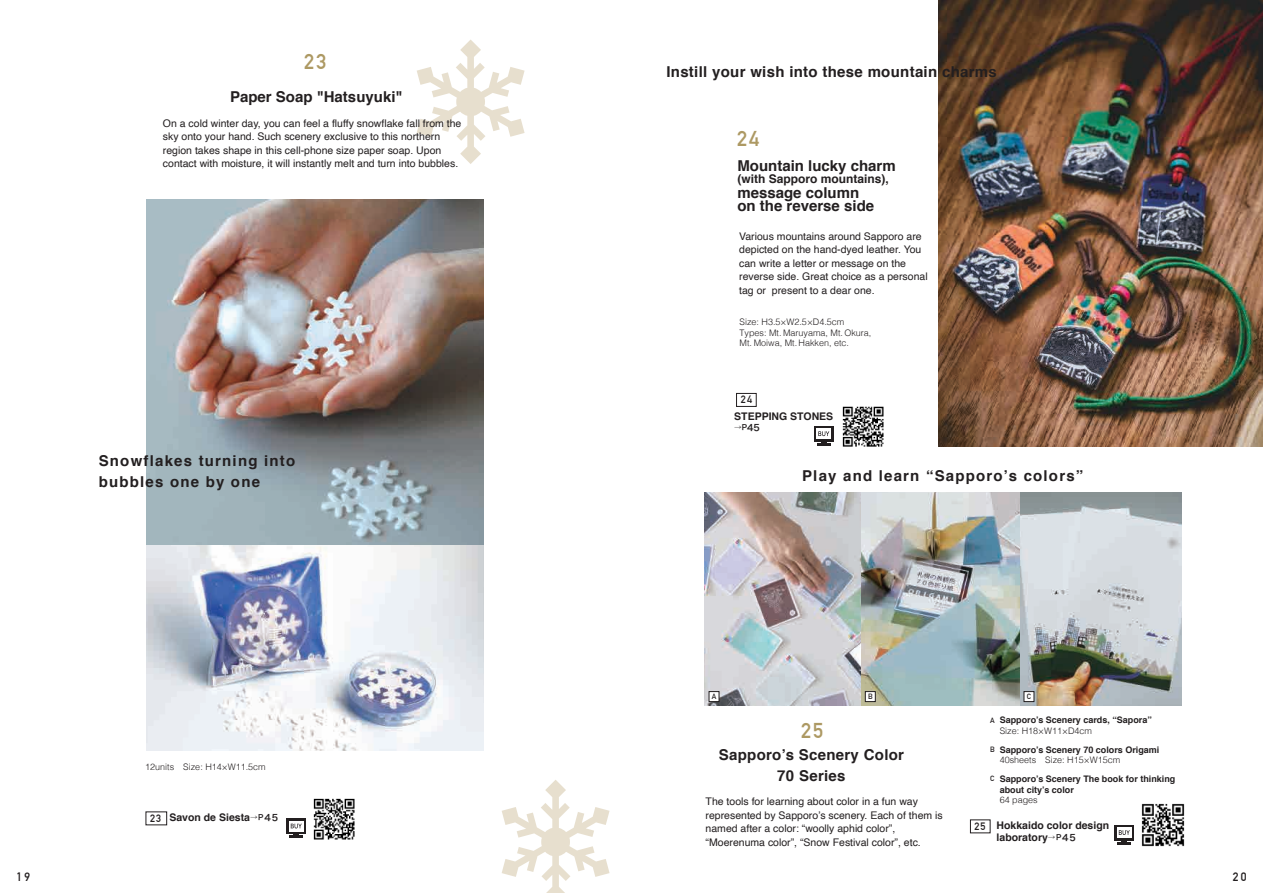
<style>
.page{position:relative;width:1263px;height:893px;background:#fff}
.page>*{position:absolute;margin:0;border:0;box-sizing:border-box;transform-origin:0 0}
.t1{font:700 21px "DIN Alternate";color:#ad9963}
.t2{font:700 15px/13.5px "Helvetica";color:#231f20}
.t3{font:700 15px/21px "Helvetica";letter-spacing:.02em;color:#231f20;text-align:center}
.t4{font:700 15px/21px "Helvetica";letter-spacing:.08em;color:#231f20}
.t5{font:700 12px "Helvetica";color:#231f20}
.t6{font:700 12px "DIN Alternate";color:#231f20}
.t7{font:10.5px/13.5px "Helvetica";color:#231f20}
.t8{font:700 10.5px/12px "Helvetica";color:#231f20}
.t9{font:700 10.5px "DIN Alternate";color:#231f20}
.t10{font:300 9px/10.5px "Helvetica";color:#231f20}
.t11{font:700 9px/10.5px "Helvetica";color:#231f20}
.t12{font:700 7.5px "DIN Alternate";color:#231f20}
.t13{font:7.5px "Hira Kaku Pro W6";color:#231f20}
.s1{font-family:"DIN Alternate"}
.s2{font-family:"Hira Kaku Pro W6";font-weight:400;font-size:7.5px}
.s3{font-family:"Hira Kaku Pro W6";font-weight:400;font-size:9px}
.s4{font-size:9px}
</style>
<div class="page">
<svg style="left:417px;top:39px;width:108px;height:125px"></svg>
<svg style="left:502px;top:780px;width:107px;height:113px"></svg>
<img style="left:313px;top:798px;width:42px;height:42px">
<div style="left:286px;top:818px;width:20px;height:16px;background:#231f20"></div>
<svg style="left:289px;top:821px;width:14px;height:10px"></svg>
<svg style="left:290px;top:824px;width:13px;height:14px"></svg>
<img style="left:146px;top:200px;width:338px;height:550px">
<img style="left:939px;top:0;width:324px;height:446px">
<div style="left:736px;top:393px;width:20px;height:14px;border:1px solid #231f20"></div>
<div style="left:814px;top:426px;width:20px;height:15px;background:#231f20"></div>
<div style="left:816px;top:428px;width:15px;height:11px;background:#fff"></div>
<svg style="left:817px;top:431px;width:13px;height:15px"></svg>
<img style="left:842px;top:406px;width:42px;height:41px">
<img style="left:705px;top:493px;width:477px;height:212px">
<img style="left:1141px;top:803px;width:44px;height:44px">
<svg style="left:1114px;top:825px;width:20px;height:15px"></svg>
<div style="left:1117px;top:827px;width:14px;height:11px;background:#fff"></div>
<svg style="left:1118px;top:830px;width:13px;height:15px"></svg>
<div style="left:709px;top:691px;width:10px;height:11px;background:#fff;border:1px solid #231f20"></div>
<div style="left:865px;top:691px;width:10px;height:11px;background:#fff;border:1px solid #231f20"></div>
<div style="left:1024px;top:691px;width:10px;height:11px;background:#fff;border:1px solid #231f20"></div>
<h1 class="t1" style="left:304px;top:46px;width:24px">23</h1>
<h2 class="t2" style="left:230px;top:91px;width:174px">Paper Soap "Hatsuyuki"</h2>
<p class="t7" style="left:163px;top:117px;width:300px">On a cold winter day, you can feel a fluffy snowflake fall from the sky onto your hand. Such scenery exclusive to this northern region takes shape in this cell-phone size paper soap. Upon contact with moisture, it will instantly melt and turn into bubbles.</p>
<h2 class="t4" style="left:99px;top:451px;width:198px">Snowflakes turning into bubbles one by one</h2>
<p class="t10" style="left:145px;top:760px;width:122px">12units Size: H14×W11.5cm</p>
<p class="t8" style="left:150px;top:812px;width:129px"><span class="s1">23</span> Savon de Siesta<span class="s2">→P</span><span class="s3">45</span></p>
<h2 class="t3" style="left:666px;top:62px;width:332px">Instill your wish into these mountain charms</h2>
<h1 class="t1" style="left:737px;top:122px;width:24px">24</h1>
<h2 class="t2" style="left:737px;top:159px;width:160px">Mountain lucky charm</h2>
<p class="t5" style="left:737px;top:169px;width:153px">(with Sapporo mountains),</p>
<h2 class="t2" style="left:737px;top:186px;width:138px">message column on the reverse side</h2>
<p class="t7" style="left:739px;top:229px;width:190px">Various mountains around Sapporo are depicted on the hand-dyed leather. You can write a letter or message on the reverse side. Great choice as a personal tag or present to a dear one.</p>
<p class="t10" style="left:739px;top:316px;width:133px">Size: H3.5×W2.5×D4.5cm<br>Types: Mt. Maruyama, Mt.Okura,<br>Mt. Moiwa, Mt.Hakken, etc.</p>
<p class="t9" style="left:741px;top:392px;width:13px">24</p>
<p class="t8" style="left:734px;top:410px;width:101px">STEPPING STONES</p>
<p class="t13" style="left:734px;top:421px;width:27px">→P<span class="s4">45</span></p>
<h2 class="t4" style="left:802px;top:465px;width:283px">Play and learn “Sapporo’s colors”</h2>
<p class="t12" style="left:712px;top:691px;width:6px">A</p>
<p class="t12" style="left:868px;top:691px;width:6px">B</p>
<p class="t12" style="left:1027px;top:691px;width:6px">C</p>
<h1 class="t1" style="left:801px;top:714px;width:24px">25</h1>
<h2 class="t3" style="left:719px;top:745px;width:187px">Sapporo’s Scenery Color<br>70 Series</h2>
<p class="t7" style="left:705px;top:795px;width:239px">The tools for learning about color in a fun way represented by Sapporo’s scenery. Each of them is named after a color: “woolly aphid color”, “Moerenuma color”, “Snow Festival color”, etc.</p>
<p class="t11" style="left:1000px;top:715px;width:154px">Sapporo’s Scenery cards, “Sapora”</p>
<p class="t10" style="left:1000px;top:725px;width:94px">Size: H18×W11×D4cm</p>
<p class="t11" style="left:1000px;top:744px;width:161px">Sapporo’s Scenery 70 colors Origami</p>
<p class="t10" style="left:1000px;top:754px;width:122px">40sheets Size: H15×W15cm</p>
<p class="t11" style="left:1000px;top:774px;width:177px">Sapporo’s Scenery The book for thinking about city’s color</p>
<p class="t10" style="left:1000px;top:794px;width:40px">64 pages</p>
<p class="t12" style="left:990px;top:715px;width:6px">A</p>
<p class="t12" style="left:990px;top:744px;width:6px">B</p>
<p class="t12" style="left:990px;top:773px;width:6px">C</p>
<p class="t9" style="left:974px;top:818px;width:13px">25</p>
<p class="t8" style="left:996px;top:819px;width:114px">Hokkaido color design laboratory<span class="s2">→P</span><span class="s3">45</span></p>
<p class="t6" style="left:16px;top:867px;width:15px">19</p>
<p class="t6" style="left:1233px;top:867px;width:15px">20</p>
</div>
